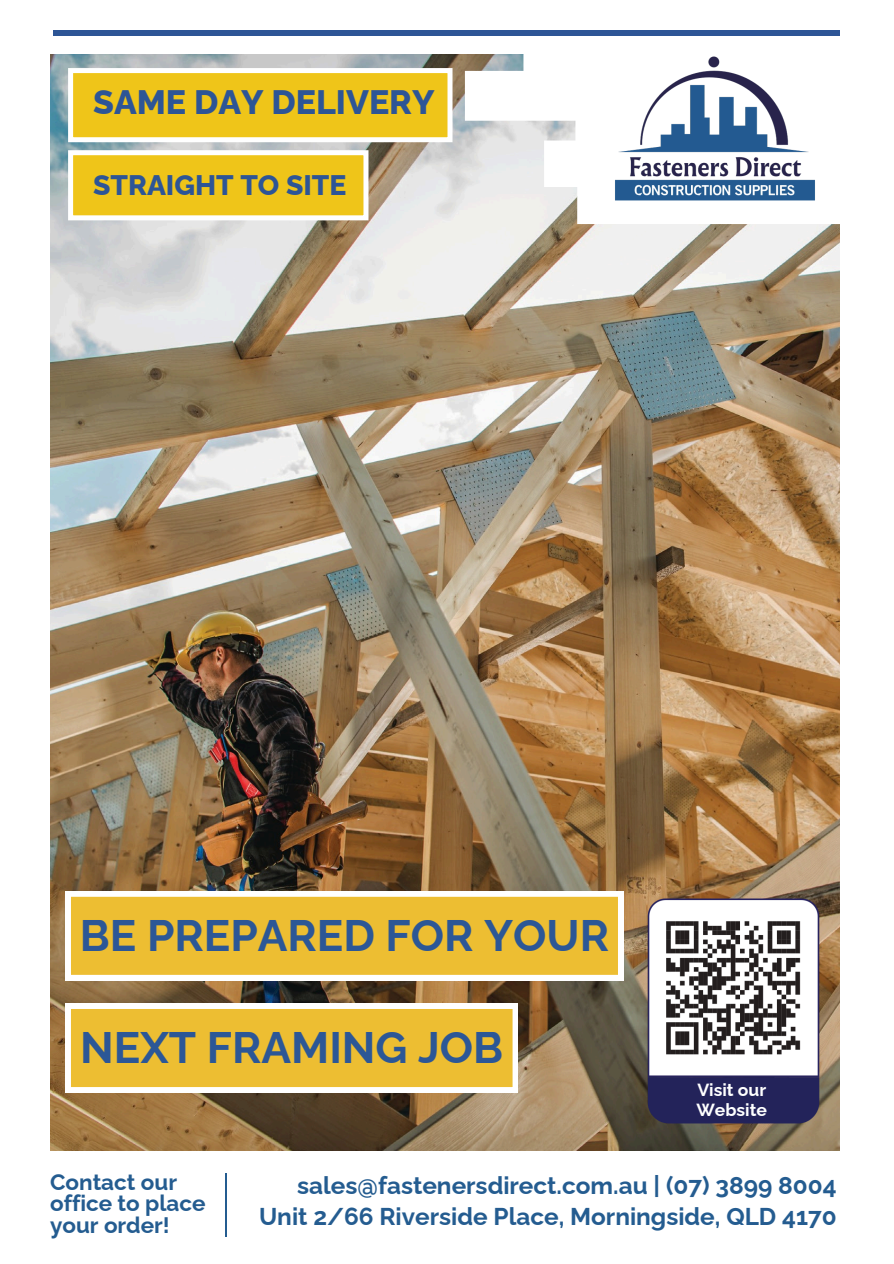
<style>
.page{position:relative;width:894px;height:1264px;background:#fff}
.page>*{position:absolute;margin:0;border:0;box-sizing:border-box;transform-origin:0 0}
.t1{font:700 44.1px "Raleway";color:#2c5796}
.t2{font:800 33.9px "Raleway";color:#2d5596}
.t3{font:800 28.2px "Raleway";color:#2d5596}
.t4{font:700 24.3px/31.5px "Raleway";color:#245c90;text-align:right}
.t5{font:700 22.5px/21.3px "Raleway";color:#245c90}
.t6{font:700 17.55px "Raleway";color:#feffff}
</style>
<div class="page">
<img style="left:50px;top:54px;width:789px;height:1096px">
<svg style="left:459px;top:30px;width:381px;height:194px"></svg>
<svg style="left:68px;top:68px;width:384px;height:74px"></svg>
<svg style="left:68px;top:150px;width:300px;height:70px"></svg>
<hr style="left:225px;top:1172px;width:1px;height:64px;background:#245c90">
<div style="left:53px;top:30px;width:786px;height:6px;background:#2d5596"></div>
<img style="left:607px;top:50px;width:215px;height:157px">
<img style="left:640px;top:891px;width:185px;height:239px">
<svg style="left:65px;top:891px;width:558px;height:89px"></svg>
<svg style="left:65px;top:1003px;width:453px;height:89px"></svg>
<h4 class="t2" style="left:93px;top:82px;width:343px">SAME DAY DELIVERY</h4>
<h4 class="t3" style="left:93px;top:168px;width:255px">STRAIGHT TO SITE</h4>
<h3 class="t1" style="left:80px;top:909px;width:530px">BE PREPARED FOR YOUR</h3>
<h1 class="t1" style="left:80px;top:1021px;width:424px">NEXT FRAMING JOB</h1>
<p class="t6" style="left:697px;top:1079px;width:70px">Visit our</p>
<p class="t6" style="left:696px;top:1099px;width:72px">Website</p>
<p class="t5" style="left:50px;top:1171px;width:157px">Contact our office to place your order!</p>
<p class="t4" style="left:259px;top:1169px;width:579px">sales@fastenersdirect.com.au | (07) 3899 8004<br>Unit 2/66 Riverside Place, Morningside, QLD 4170</p>
</div>
